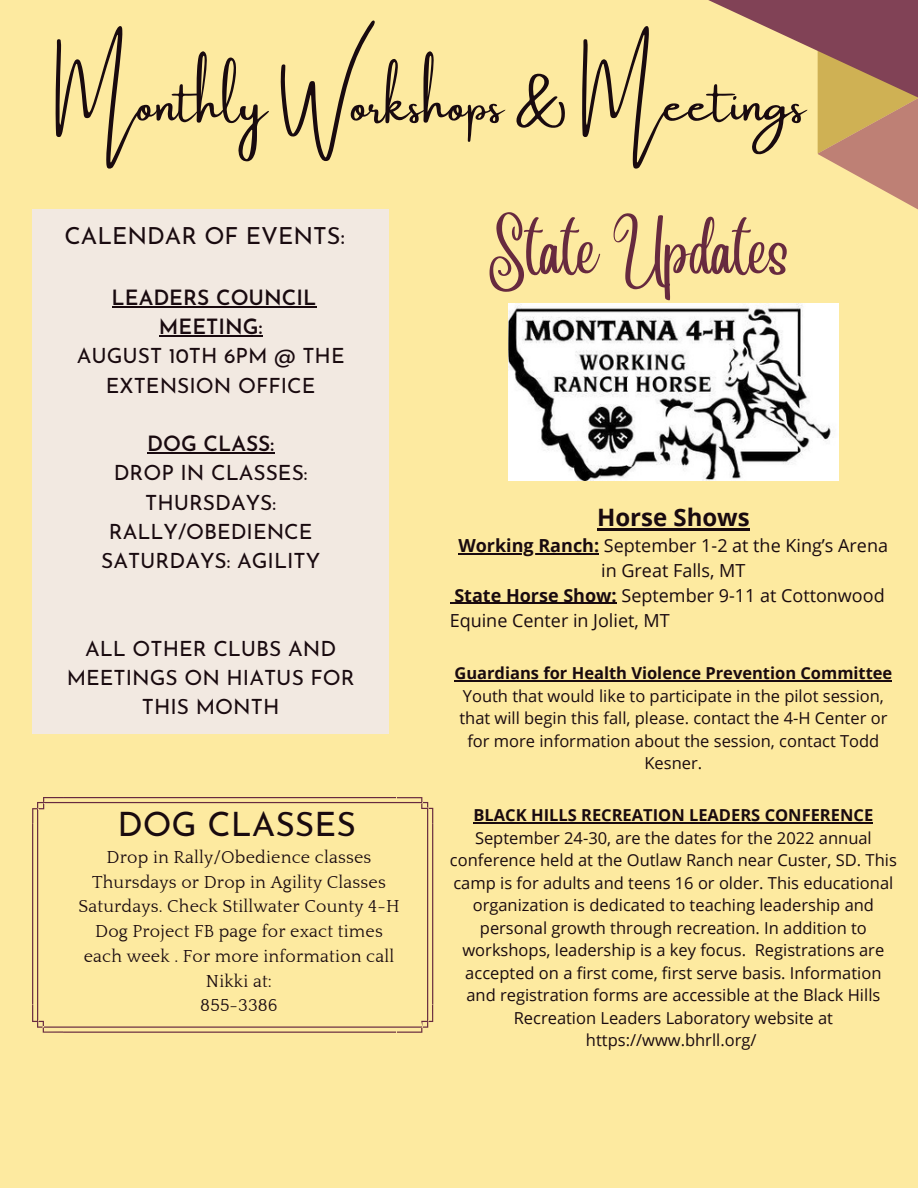
<style>
.page{position:relative;width:918px;height:1188px;background:#fdeaa0}
.page>*{position:absolute;margin:0;border:0;box-sizing:border-box;transform-origin:0 0}
.t1{font:54px "Angelina";color:#672a3f}
.t2{font:51.6px "Amsterdam One";color:#190a0f}
.t3{font:33.6px "Josefin Sans";color:#190a0f}
.t4{font:700 24px "Open Sans";color:#190a0f}
.t5{font:23.55px "Josefin Sans";color:#190a0f}
.t6{font:21px/29.2px "Josefin Sans";color:#190a0f;text-align:center}
.t7{font:600 21px/29.2px "Josefin Sans";color:#190a0f;text-align:center}
.t8{font:18px "Open Sans";color:#190a0f}
.t9{font:17.85px/24.8px "Quattrocento";letter-spacing:.01em;color:#190a0f;text-align:center}
.t10{font:16.5px/22.5px "Open Sans";color:#190a0f;text-align:center}
.t11{font:700 16.5px "Open Sans";color:#190a0f}
.s1{font-weight:700}
</style>
<div class="page">
<svg style="left:708px;top:0;width:210px;height:209px"></svg>
<div style="left:32px;top:210px;width:357px;height:524px;background:#f2e9e1"></div>
<svg style="left:32px;top:797px;width:401px;height:236px"></svg>
<img style="left:508px;top:303px;width:330px;height:177px">
<hr style="left:112px;top:306px;width:204px;height:1px;background:#190a0f">
<hr style="left:159px;top:335px;width:103px;height:1px;background:#190a0f">
<hr style="left:147px;top:452px;width:127px;height:1px;background:#190a0f">
<hr style="left:597px;top:529px;width:153px;height:2px;background:#190a0f">
<hr style="left:458px;top:553px;width:141px;height:2px;background:#190a0f">
<hr style="left:454px;top:603px;width:163px;height:1px;background:#190a0f">
<hr style="left:454px;top:681px;width:438px;height:1px;background:#190a0f">
<hr style="left:474px;top:822px;width:399px;height:1px;background:#190a0f">
<h2 class="t2" style="left:55px;top:76px;width:752px">Monthly Workshops &amp; Meetings</h2>
<h3 class="t5" style="left:65px;top:227px;width:282px">CALENDAR OF EVENTS:</h3>
<p class="t7" style="left:112px;top:285px;width:206px">LEADERS COUNCIL<br>MEETING:</p>
<p class="t6" style="left:77px;top:343px;width:270px">AUGUST 10TH 6PM @ THE<br>EXTENSION OFFICE</p>
<p class="t7" style="left:147px;top:431px;width:129px">DOG CLASS:</p>
<p class="t6" style="left:101px;top:460px;width:221px">DROP IN CLASSES:<br>THURSDAYS:<br>RALLY/OBEDIENCE<br>SATURDAYS: AGILITY</p>
<p class="t6" style="left:67px;top:636px;width:290px">ALL OTHER CLUBS AND<br>MEETINGS ON HIATUS FOR<br>THIS MONTH</p>
<h3 class="t3" style="left:117px;top:811px;width:240px">DOG CLASSES</h3>
<p class="t9" style="left:78px;top:845px;width:323px">Drop in Rally/Obedience classes<br>Thursdays or Drop in Agility Classes<br>Saturdays. Check Stillwater County 4-H<br>Dog Project FB page for exact times each week . For more information call<br>Nikki at:<br>855-3386</p>
<h1 class="t1" style="left:489px;top:241px;width:301px">State Updates</h1>
<h3 class="t4" style="left:597px;top:501px;width:154px">Horse Shows</h3>
<p class="t8" style="left:458px;top:533px;width:431px"><span class="s1">Working Ranch:</span> September 1-2 at the King’s Arena</p>
<p class="t8" style="left:601px;top:558px;width:146px">in Great Falls, MT</p>
<p class="t8" style="left:454px;top:583px;width:432px"><span class="s1">State Horse Show:</span> September 9-11 at Cottonwood</p>
<p class="t8" style="left:450px;top:607px;width:222px">Equine Center in Joliet, MT</p>
<p class="t11" style="left:454px;top:662px;width:439px">Guardians for Health Violence Prevention Committee</p>
<p class="t10" style="left:459px;top:684px;width:430px">Youth that would like to participate in the pilot session, that will begin this fall, please. contact the 4-H Center or for more information about the session, contact Todd Kesner.</p>
<p class="t11" style="left:474px;top:804px;width:401px">BLACK HILLS RECREATION LEADERS CONFERENCE</p>
<p class="t10" style="left:450px;top:826px;width:448px">September 24-30, are the dates for the 2022 annual conference held at the Outlaw Ranch near Custer, SD. This camp is for adults and teens 16 or older. This educational organization is dedicated to teaching leadership and personal growth through recreation. In addition to workshops, leadership is a key focus. Registrations are accepted on a first come, first serve basis. Information and registration forms are accessible at the Black Hills Recreation Leaders Laboratory website at https://www.bhrll.org/</p>
</div>
